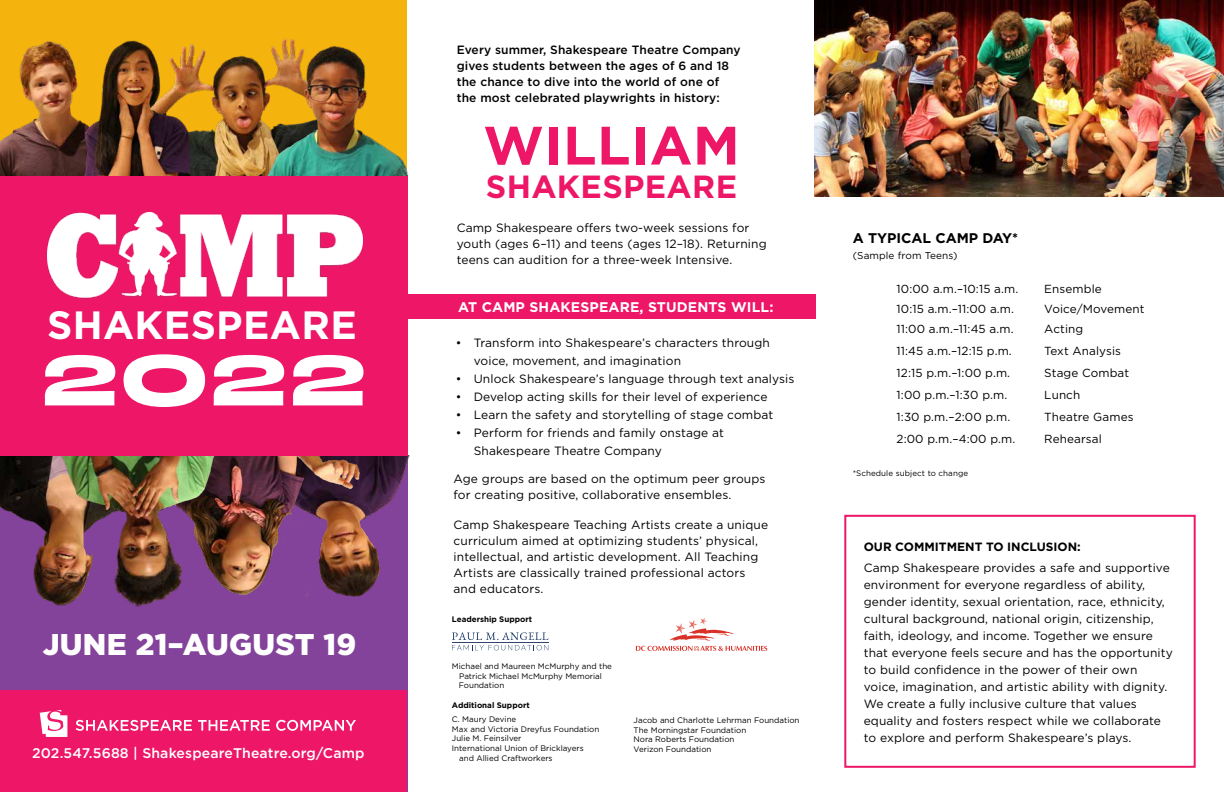
<style>
.page{position:relative;width:1224px;height:792px;background:#fff}
.page>*{position:absolute;margin:0;border:0;box-sizing:border-box;transform-origin:0 0}
.t1{font:66px "Obviously Extd Semi";color:#fff}
.t2{font:700 54px "Gotham";letter-spacing:.01em;color:#ed1667}
.t3{font:700 39.5px "Gotham";letter-spacing:.01em;color:#fff}
.t4{font:700 32px "Gotham";letter-spacing:.01em;color:#ed1667}
.t5{font:900 30px "Gotham";letter-spacing:.01em;color:#fff}
.t6{font:500 14px "Gotham";letter-spacing:.01em;color:#fff}
.t7{font:700 14px "Gotham";letter-spacing:.01em;color:#fff}
.t8{font:700 14px "Gotham";color:#000}
.t9{font:12px/17px "Gotham";letter-spacing:.01em;color:#000}
.t10{font:500 12px/16px "Gotham";letter-spacing:.01em;color:#000}
.t11{font:700 12px "Gotham";color:#000}
.t12{font:11.7px "Gotham";letter-spacing:.01em;color:#000}
.t13{font:10px "Gotham";letter-spacing:.01em;color:#000}
.t14{font:8px/9.6px "Gotham";color:#000}
.t15{font:700 8px "Gotham";color:#000}
</style>
<div class="page">
<div style="left:0;top:0;width:407px;height:220px;background:#f5b30d"></div>
<div style="left:0;top:395px;width:408px;height:397px;background:#84439a"></div>
<div style="left:408px;top:295px;width:407px;height:24px;background:#ed1667"></div>
<div style="left:0;top:690px;width:407px;height:102px;background:#ed1667"></div>
<svg style="left:76px;top:720px;width:280px;height:11px"></svg>
<svg style="left:40px;top:710px;width:27px;height:27px"></svg>
<img style="left:815px;top:0;width:409px;height:196px">
<div style="left:844px;top:515px;width:352px;height:253px;border:2px solid #ed1667"></div>
<img style="left:365px;top:456px;width:45px;height:137px">
<img style="left:235px;top:456px;width:130px;height:141px">
<img style="left:0;top:456px;width:55px;height:148px">
<img style="left:55px;top:456px;width:180px;height:151px">
<div style="left:0;top:175px;width:408px;height:281px;background:#ed1667"></div>
<img style="left:47px;top:212px;width:315px;height:87px">
<img style="left:0;top:41px;width:53px;height:134px">
<img style="left:190px;top:44px;width:46px;height:131px">
<img style="left:236px;top:39px;width:172px;height:136px">
<img style="left:53px;top:40px;width:137px;height:135px">
<svg style="left:452px;top:632px;width:96px;height:18px"></svg>
<img style="left:452px;top:642px;width:96px;height:1px">
<svg style="left:636px;top:618px;width:131px;height:33px"></svg>
<h3 class="t3" style="left:47px;top:303px;width:311px">SHAKESPEARE</h3>
<h1 class="t1" style="left:40px;top:325px;width:329px">2022</h1>
<h3 class="t5" style="left:43px;top:627px;width:315px">JUNE 21–AUGUST 19</h3>
<p class="t6" style="left:32px;top:745px;width:334px">202.547.5688 | ShakespeareTheatre.org/Camp</p>
<p class="t10" style="left:457px;top:41px;width:286px">Every summer, Shakespeare Theatre Company gives students between the ages of 6 and 18 the chance to dive into the world of one of the most celebrated playwrights in history:</p>
<h2 class="t2" style="left:483px;top:114px;width:258px">WILLIAM</h2>
<h3 class="t4" style="left:486px;top:168px;width:253px">SHAKESPEARE</h3>
<p class="t9" style="left:457px;top:219px;width:311px;line-height:16px">Camp Shakespeare offers two-week sessions for youth (ages 6–11) and teens (ages 12–18). Returning teens can audition for a three-week Intensive.</p>
<p class="t7" style="left:458px;top:299px;width:317px">AT CAMP SHAKESPEARE, STUDENTS WILL:</p>
<p class="t9" style="left:474px;top:333px;width:298px;line-height:18px;text-indent:-18px">• Transform into Shakespeare’s characters through voice, movement, and imagination</p>
<p class="t9" style="left:456px;top:370px;width:340px">• Unlock Shakespeare’s language through text analysis</p>
<p class="t9" style="left:456px;top:388px;width:313px">• Develop acting skills for their level of experience</p>
<p class="t9" style="left:456px;top:406px;width:319px">• Learn the safety and storytelling of stage combat</p>
<p class="t9" style="left:474px;top:423px;width:252px;line-height:18px;text-indent:-18px">• Perform for friends and family onstage at<br>Shakespeare Theatre Company</p>
<p class="t9" style="left:454px;top:471px;width:313px;line-height:16px">Age groups are based on the optimum peer groups for creating positive, collaborative ensembles.</p>
<p class="t9" style="left:454px;top:516px;width:316px;line-height:16px">Camp Shakespeare Teaching Artists create a unique curriculum aimed at optimizing students’ physical, intellectual, and artistic development. All Teaching Artists are classically trained professional actors and educators.</p>
<p class="t15" style="left:452px;top:614px;width:82px">Leadership Support</p>
<p class="t14" style="left:459px;top:661px;width:155px;text-indent:-7px">Michael and Maureen McMurphy and the<br>Patrick Michael McMurphy Memorial<br>Foundation</p>
<p class="t15" style="left:452px;top:701px;width:79px">Additional Support</p>
<p class="t14" style="left:452px;top:714px;width:66px">C. Maury Devine</p>
<p class="t14" style="left:452px;top:724px;width:149px">Max and Victoria Dreyfus Foundation</p>
<p class="t14" style="left:452px;top:734px;width:71px">Julie M. Feinsilver</p>
<p class="t14" style="left:452px;top:743px;width:133px">International Union of Bricklayers</p>
<p class="t14" style="left:459px;top:753px;width:95px">and Allied Craftworkers</p>
<p class="t14" style="left:634px;top:715px;width:167px">Jacob and Charlotte Lehrman Foundation<br>The Morningstar Foundation<br>Nora Roberts Foundation<br>Verizon Foundation</p>
<p class="t8" style="left:853px;top:230px;width:167px">A TYPICAL CAMP DAY*</p>
<p class="t13" style="left:853px;top:250px;width:106px">(Sample from Teens)</p>
<p class="t12" style="left:897px;top:283px;width:123px">10:00 a.m.–10:15 a.m.</p>
<p class="t12" style="left:1044px;top:283px;width:59px">Ensemble</p>
<p class="t12" style="left:897px;top:302px;width:119px">10:15 a.m.–11:00 a.m.</p>
<p class="t12" style="left:1044px;top:302px;width:102px">Voice/Movement</p>
<p class="t12" style="left:897px;top:322px;width:118px">11:00 a.m.–11:45 a.m.</p>
<p class="t12" style="left:1044px;top:322px;width:41px">Acting</p>
<p class="t12" style="left:897px;top:344px;width:117px">11:45 a.m.–12:15 p.m.</p>
<p class="t12" style="left:1044px;top:344px;width:78px">Text Analysis</p>
<p class="t12" style="left:897px;top:366px;width:115px">12:15 p.m.–1:00 p.m.</p>
<p class="t12" style="left:1044px;top:366px;width:86px">Stage Combat</p>
<p class="t12" style="left:897px;top:388px;width:112px">1:00 p.m.–1:30 p.m.</p>
<p class="t12" style="left:1044px;top:388px;width:38px">Lunch</p>
<p class="t12" style="left:897px;top:410px;width:115px">1:30 p.m.–2:00 p.m.</p>
<p class="t12" style="left:1044px;top:410px;width:91px">Theatre Games</p>
<p class="t12" style="left:897px;top:432px;width:120px">2:00 p.m.–4:00 p.m.</p>
<p class="t12" style="left:1044px;top:432px;width:59px">Rehearsal</p>
<p class="t14" style="left:853px;top:468px;width:117px">*Schedule subject to change</p>
<p class="t11" style="left:864px;top:539px;width:219px">OUR COMMITMENT TO INCLUSION:</p>
<p class="t9" style="left:864px;top:559px;width:311px">Camp Shakespeare provides a safe and supportive environment for everyone regardless of ability, gender identity, sexual orientation, race, ethnicity, cultural background, national origin, citizenship, faith, ideology, and income. Together we ensure that everyone feels secure and has the opportunity to build confidence in the power of their own voice, imagination, and artistic ability with dignity.<br>We create a fully inclusive culture that values equality and fosters respect while we collaborate to explore and perform Shakespeare’s plays.</p>
</div>
